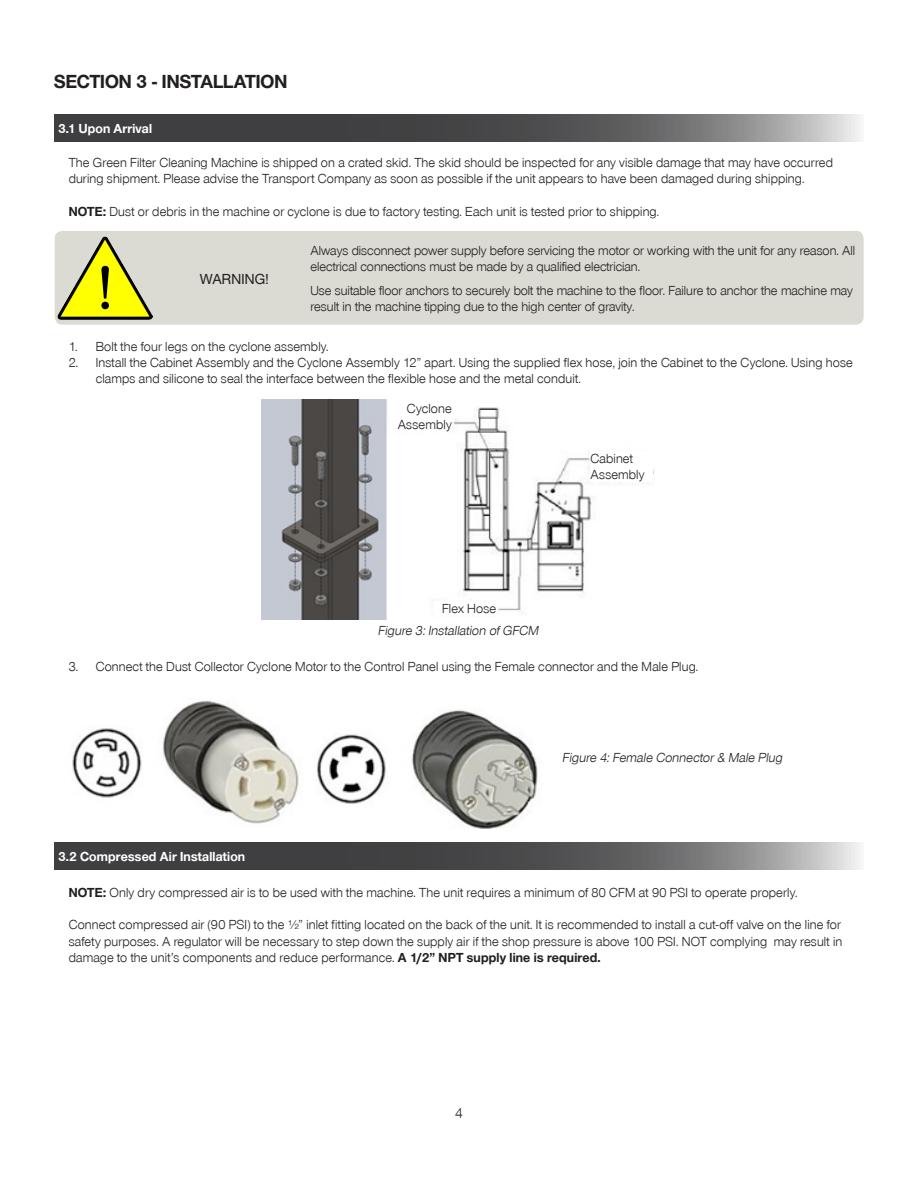
<style>
.page{position:relative;width:918px;height:1188px;background:#fff}
.page>*{position:absolute;margin:0;border:0;box-sizing:border-box;transform-origin:0 0}
.t1{font:61.8px "Bookman Old Style";color:#000}
.t2{font:700 19.5px "Nimbus San Nov D";letter-spacing:.005em;color:#231f20}
.t3{font:500 15px "Nimbus San Nov D";letter-spacing:.01em;color:#231f20}
.t4{font:15px "Nimbus San Nov D";color:#231f20}
.t5{font:13.5px/16.2px "Nimbus San Nov D";letter-spacing:.01em;color:#231f20}
.t6{font:italic 13.5px "Nimbus San Nov D";color:#231f20}
.t7{font:700 13.5px "Nimbus San Nov D";letter-spacing:.015em;color:#fff}
.s1{font-weight:700}
</style>
<div class="page">
<svg style="left:54px;top:114px;width:807px;height:27px;background:#5d5c5d"></svg>
<svg style="left:54px;top:842px;width:807px;height:27px;background:#5d5c5d"></svg>
<img style="left:72px;top:700px;width:466px;height:128px">
<img style="left:261px;top:399px;width:393px;height:221px">
<div style="left:389px;top:397px;width:63px;height:36px;background:#fff"></div>
<div style="left:434px;top:602px;width:62px;height:14px;background:#fff"></div>
<div style="left:591px;top:451px;width:62px;height:31px;background:#fff"></div>
<div style="left:55px;top:231px;width:809px;height:94px;background:#dbdbd3;border-radius:8px"></div>
<img style="left:58px;top:236px;width:94px;height:83px">
<h2 class="t2" style="left:54px;top:70px;width:235px">SECTION 3 - INSTALLATION</h2>
<p class="t7" style="left:58px;top:121px;width:95px">3.1 Upon Arrival</p>
<p class="t5" style="left:69px;top:155px;width:766px">The Green Filter Cleaning Machine is shipped on a crated skid. The skid should be inspected for any visible damage that may have occurred during shipment. Please advise the Transport Company as soon as possible if the unit appears to have been damaged during shipping.</p>
<p class="t5" style="left:69px;top:203px;width:592px"><span class="s1">NOTE:</span> Dust or debris in the machine or cyclone is due to factory testing. Each unit is tested prior to shipping.</p>
<h1 class="t1" style="left:96px;top:247px;width:20px">!</h1>
<p class="t3" style="left:200px;top:270px;width:70px">WARNING!</p>
<p class="t5" style="left:310px;top:243px;width:546px">Always disconnect power supply before servicing the motor or working with the unit for any reason. All electrical connections must be made by a qualified electrician.</p>
<p class="t5" style="left:310px;top:283px;width:544px">Use suitable floor anchors to securely bolt the machine to the floor. Failure to anchor the machine may result in the machine tipping due to the high center of gravity.</p>
<p class="t5" style="left:69px;top:339px;width:261px">1. Bolt the four legs on the cyclone assembly.</p>
<p class="t5" style="left:96px;top:355px;width:759px;text-indent:-27px">2. Install the Cabinet Assembly and the Cyclone Assembly 12” apart. Using the supplied flex hose, join the Cabinet to the Cyclone. Using hose clamps and silicone to seal the interface between the flexible hose and the metal conduit.</p>
<p class="t5" style="left:398px;top:400px;width:55px;text-align:right">Cyclone<br>Assembly</p>
<p class="t5" style="left:442px;top:601px;width:56px">Flex Hose</p>
<p class="t6" style="left:378px;top:623px;width:164px">Figure 3: Installation of GFCM</p>
<p class="t5" style="left:591px;top:450px;width:55px">Cabinet<br>Assembly</p>
<p class="t5" style="left:69px;top:659px;width:631px">3. Connect the Dust Collector Cyclone Motor to the Control Panel using the Female connector and the Male Plug.</p>
<p class="t7" style="left:58px;top:849px;width:188px">3.2 Compressed Air Installation</p>
<p class="t6" style="left:562px;top:750px;width:224px">Figure 4: Female Connector &amp; Male Plug</p>
<p class="t5" style="left:69px;top:885px;width:730px"><span class="s1">NOTE:</span> Only dry compressed air is to be used with the machine. The unit requires a minimum of 80 CFM at 90 PSI to operate properly.</p>
<p class="t5" style="left:69px;top:917px;width:775px;text-align:justify">Connect compressed air (90 PSI) to the ½” inlet fitting located on the back of the unit. It is recommended to install a cut-off valve on the line for safety purposes. A regulator will be necessary to step down the supply air if the shop pressure is above 100 PSI. NOT complying may result in damage to the unit’s components and reduce performance. <span class="s1">A 1/2” NPT supply line is required.</span></p>
<p class="t4" style="left:455px;top:1104px;width:9px">4</p>
</div>
